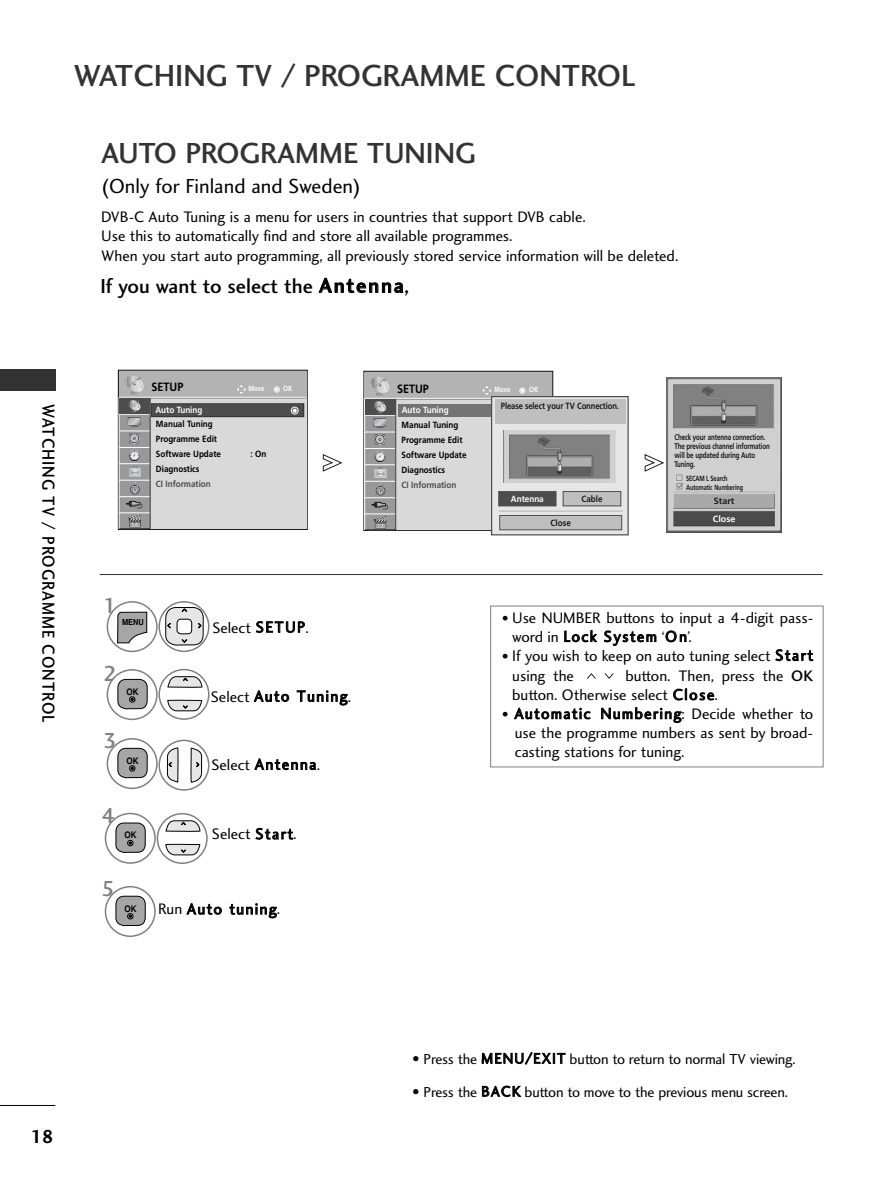
<style>
.page{position:relative;width:893px;height:1191px;background:#fff}
.page>*{position:absolute;margin:0;border:0;box-sizing:border-box;transform-origin:0 0}
.t1{font:31.5px "Charlotte Sans Medium Plain";color:#333}
.t2{font:30px "Charlotte Sans Medium Plain";color:#333}
.t3{font:22.5px "Charlotte Sans Medium Plain";color:#808080}
.t4{font:21px "Charlotte Sans Medium Plain";color:#000}
.t5{font:21px "Charlotte Sans Book Plain";color:#000}
.t6{font:19.5px "Charlotte Sans Bold Plain";color:#000}
.t7{font:18px "Charlotte Sans Medium Plain";letter-spacing:.06em;color:#000;scale:.9 1}
.t8{font:15.75px/19.5px "Charlotte Sans Book Plain";color:#000}
.t9{font:15.75px "Charlotte Sans Book Plain";letter-spacing:.09em;color:#000}
.t10{font:15px "Charlotte Sans Book Plain";letter-spacing:-.01em;color:#000}
.t11{font:700 12px "Frutiger";color:#000;scale:.9 1}
.t12{font:700 9px/15px "Frutiger";color:#000;scale:.9 1}
.t13{font:700 9px "Frutiger";letter-spacing:-.01em;color:#1a1a1a;scale:.85 1}
.t14{font:700 9px "Frutiger";color:#fff;scale:.9 1}
.t15{font:700 9px "Frutiger";color:#4d4d4d;scale:.9 1}
.t16{font:700 9px "Frutiger";letter-spacing:-.01em;color:#1a1a1a;scale:.9 1}
.t17{font:700 9px "Helvetica";color:#000;scale:.9 1}
.t18{font:700 9px "Frutiger";letter-spacing:-.01em;color:#1a1a1a}
.t19{font:700 9px "Frutiger";color:#fff}
.t20{font:700 8.25px/9px "Frutiger";letter-spacing:-.015em;color:#1a1a1a;scale:.75 1}
.t21{font:700 8.25px "Helvetica";color:#000;scale:.9 1}
.t22{font:700 7.5px/9px "Frutiger";letter-spacing:-.015em;color:#1a1a1a;scale:.75 1}
.t23{font:700 7.5px "Frutiger";color:#fff;scale:.8 1}
.t24{font:700 7.5px "Frutiger";color:#fff;scale:.85 1}
.s1{font-size:14.25px}
.s2{font-family:"Charlotte Sans Medium Plain"}
.s3{font-size:15.75px}
</style>
<div class="page">
<hr style="left:0;top:1105px;width:55px;height:1px;background:#000">
<div style="left:0;top:370px;width:55px;height:21px;background:#333"></div>
<div style="left:490px;top:606px;width:333px;height:161px;border:1px solid #808080"></div>
<svg style="left:605px;top:673px;width:8px;height:6px"></svg>
<svg style="left:587px;top:673px;width:9px;height:6px"></svg>
<hr style="left:100px;top:574px;width:723px;height:1px;background:#333">
<svg style="left:117px;top:611px;width:31px;height:33px"></svg>
<div style="left:107px;top:601px;width:51px;height:51px;border:2px solid #808080;border-radius:50%"></div>
<svg style="left:160px;top:602px;width:48px;height:48px"></svg>
<svg style="left:165px;top:607px;width:39px;height:38px"></svg>
<div style="left:158px;top:601px;width:51px;height:51px;border:2px solid #808080;border-radius:50%"></div>
<svg style="left:117px;top:678px;width:31px;height:31px"></svg>
<div style="left:107px;top:669px;width:51px;height:51px;border:2px solid #808080;border-radius:50%"></div>
<svg style="left:167px;top:676px;width:36px;height:12px"></svg>
<svg style="left:167px;top:700px;width:35px;height:11px"></svg>
<div style="left:158px;top:669px;width:51px;height:51px;border:2px solid #808080;border-radius:50%"></div>
<svg style="left:167px;top:747px;width:12px;height:35px"></svg>
<svg style="left:190px;top:747px;width:12px;height:36px"></svg>
<div style="left:158px;top:739px;width:51px;height:52px;border:2px solid #808080;border-radius:50%"></div>
<svg style="left:117px;top:747px;width:31px;height:31px"></svg>
<div style="left:107px;top:738px;width:51px;height:51px;border:2px solid #808080;border-radius:50%"></div>
<svg style="left:115px;top:895px;width:31px;height:31px"></svg>
<div style="left:105px;top:886px;width:51px;height:51px;border:2px solid #808080;border-radius:50%"></div>
<img style="left:666px;top:378px;width:115px;height:155px">
<div style="left:365px;top:372px;width:187px;height:27px;background:#b3b3b3"></div>
<div style="left:396px;top:399px;width:156px;height:131px;background:#d9d9d9"></div>
<svg style="left:482px;top:386px;width:9px;height:9px"></svg>
<svg style="left:519px;top:388px;width:6px;height:5px"></svg>
<hr style="left:365px;top:399px;width:187px;height:1px;background:#333">
<hr style="left:364px;top:398px;width:188px;height:1px;background:#fff">
<svg style="left:364px;top:376px;width:32px;height:154px;background:#9c9c9d"></svg>
<svg style="left:118px;top:370px;width:189px;height:160px"></svg>
<div style="left:119px;top:371px;width:187px;height:27px;background:#b3b3b3"></div>
<div style="left:150px;top:398px;width:156px;height:131px;background:#d9d9d9"></div>
<svg style="left:237px;top:385px;width:9px;height:9px"></svg>
<svg style="left:274px;top:387px;width:5px;height:5px"></svg>
<hr style="left:119px;top:397px;width:187px;height:1px;background:#fff">
<svg style="left:119px;top:376px;width:32px;height:153px;background:#9a9a9b"></svg>
<svg style="left:323px;top:454px;width:19px;height:18px"></svg>
<svg style="left:644px;top:454px;width:20px;height:18px"></svg>
<div style="left:152px;top:404px;width:151px;height:12px;background:#4d4d4d"></div>
<div style="left:151px;top:403px;width:153px;height:14px;border:1px solid #333"></div>
<div style="left:291px;top:407px;width:7px;height:7px;border:1px solid #fff;border-radius:50%"></div>
<div style="left:398px;top:404px;width:152px;height:12px;background:#737373"></div>
<div style="left:492px;top:397px;width:135px;height:137px;background:#e6e6e6"></div>
<div style="left:491px;top:396px;width:138px;height:139px;border:1px solid #4d4d4d"></div>
<div style="left:495px;top:399px;width:130px;height:25px;background:#bfbfbf"></div>
<div style="left:563px;top:492px;width:57px;height:14px;background:#bfbfbf"></div>
<div style="left:563px;top:491px;width:58px;height:15px;border:1px solid #4d4d4d"></div>
<div style="left:499px;top:492px;width:57px;height:14px;background:#4d4d4d"></div>
<div style="left:498px;top:491px;width:58px;height:15px;border:1px solid #4d4d4d"></div>
<div style="left:500px;top:516px;width:121px;height:13px;background:#bfbfbf"></div>
<div style="left:499px;top:515px;width:123px;height:15px;border:1px solid #4d4d4d"></div>
<hr style="left:499px;top:511px;width:123px;height:1px;background:#b3b3b3">
<img style="left:504px;top:430px;width:111px;height:52px">
<svg style="left:165px;top:820px;width:36px;height:12px"></svg>
<svg style="left:165px;top:844px;width:35px;height:11px"></svg>
<div style="left:157px;top:813px;width:51px;height:51px;border:2px solid #808080;border-radius:50%"></div>
<svg style="left:115px;top:822px;width:31px;height:31px"></svg>
<div style="left:105px;top:813px;width:51px;height:51px;border:2px solid #808080;border-radius:50%"></div>
<h1 class="t1" style="left:74px;top:63px;width:563px">WATCHING TV / PROGRAMME CONTROL</h1>
<h2 class="t2" style="left:101px;top:141px;width:376px">AUTO PROGRAMME TUNING</h2>
<h3 class="t5" style="left:101px;top:177px;width:261px">(Only for Finland and Sweden)</h3>
<p class="t8" style="left:101px;top:208px;width:579px">DVB-C Auto Tuning is a menu for users in countries that support DVB cable.<br>Use this to automatically find and store all available programmes.<br>When you start auto programming, all previously stored service information will be deleted.</p>
<h3 class="t4" style="left:100px;top:277px;width:310px">If you want to select the Antenna,</h3>
<p class="t7" style="left:55px;top:404px;width:355px;rotate:90deg">WATCHING TV / PROGRAMME CONTROL</p>
<p class="t11" style="left:152px;top:382px;width:37px">SETUP</p>
<p class="t14" style="left:155px;top:406px;width:54px">Auto Tuning</p>
<p class="t12" style="left:156px;top:417px;width:74px">Manual Tuning<br>Programme Edit<br>Software Update</p>
<p class="t12" style="left:156px;top:462px;width:50px">Diagnostics</p>
<p class="t15" style="left:156px;top:480px;width:62px">CI Information</p>
<p class="t23" style="left:248px;top:386px;width:22px">Move</p>
<p class="t24" style="left:283px;top:386px;width:12px">OK</p>
<p class="t11" style="left:397px;top:383px;width:37px">SETUP</p>
<p class="t23" style="left:494px;top:386px;width:22px">Move</p>
<p class="t24" style="left:529px;top:386px;width:12px">OK</p>
<p class="t12" style="left:250px;top:447px;width:19px">: On</p>
<p class="t14" style="left:402px;top:406px;width:54px">Auto Tuning</p>
<p class="t13" style="left:501px;top:402px;width:141px">Please select your TV Connection.</p>
<p class="t12" style="left:401px;top:418px;width:74px">Manual Tuning<br>Programme Edit<br>Software Update<br>Diagnostics</p>
<p class="t15" style="left:401px;top:481px;width:62px">CI Information</p>
<p class="t14" style="left:511px;top:496px;width:38px">Antenna</p>
<p class="t16" style="left:581px;top:496px;width:25px">Cable</p>
<p class="t16" style="left:550px;top:520px;width:24px">Close</p>
<p class="t20" style="left:674px;top:433px;width:129px">Check your antenna connection.<br>The previous channel information will be updated during Auto<br>Tuning.</p>
<p class="t22" style="left:686px;top:474px;width:78px">SECAM L Search<br>Automatic Numbering</p>
<p class="t18" style="left:714px;top:497px;width:22px">Start</p>
<p class="t19" style="left:713px;top:515px;width:24px">Close</p>
<h3 class="t3" style="left:104px;top:597px;width:15px">1</h3>
<p class="t21" style="left:122px;top:619px;width:26px">MENU</p>
<h3 class="t3" style="left:104px;top:665px;width:15px">2</h3>
<p class="t17" style="left:126px;top:688px;width:15px">OK</p>
<h3 class="t3" style="left:104px;top:731px;width:15px">3</h3>
<p class="t17" style="left:126px;top:757px;width:15px">OK</p>
<h3 class="t3" style="left:102px;top:806px;width:15px">4</h3>
<p class="t17" style="left:125px;top:832px;width:15px">OK</p>
<p class="t8" style="left:212px;top:619px;width:98px">Select SETUP.</p>
<p class="t9" style="left:211px;top:690px;width:142px">Select Auto Tuning.</p>
<p class="t9" style="left:211px;top:758px;width:110px">Select Antenna.</p>
<p class="t8" style="left:212px;top:826px;width:86px">Select Start.</p>
<h3 class="t3" style="left:102px;top:880px;width:15px">5</h3>
<p class="t17" style="left:125px;top:905px;width:15px">OK</p>
<p class="t9" style="left:158px;top:903px;width:124px">Run Auto tuning.</p>
<p class="t8" style="left:512px;top:610px;width:302px;line-height:18.6px;text-indent:-10px"><span class="s1">•</span> Use NUMBER buttons to input a 4-digit pass&shy;word in Lock System ‘On’.</p>
<p class="t8" style="left:512px;top:647px;width:302px;line-height:20.4px;text-indent:-10px"><span class="s1">•</span> If you wish to keep on auto tuning select Start using the</p>
<p class="t8" style="left:512px;top:668px;width:302px;line-height:18.9px;text-indent:113px">button. Then, press the <span class="s2">OK </span>button. Otherwise select Close.</p>
<p class="t8" style="left:515px;top:705px;width:300px;line-height:19px;text-align:justify;text-indent:-13px"><span class="s1">•</span> Automatic Numbering: Decide whether to use the programme numbers as sent by broad&shy;casting stations for tuning.</p>
<p class="t6" style="left:31px;top:1129px;width:25px">18</p>
<p class="t10" style="left:412px;top:1052px;width:385px"><span class="s3">•</span> Press the MENU/EXIT button to return to normal TV viewing.</p>
<p class="t10" style="left:412px;top:1085px;width:377px"><span class="s3">•</span> Press the BACK button to move to the previous menu screen.</p>
</div>
